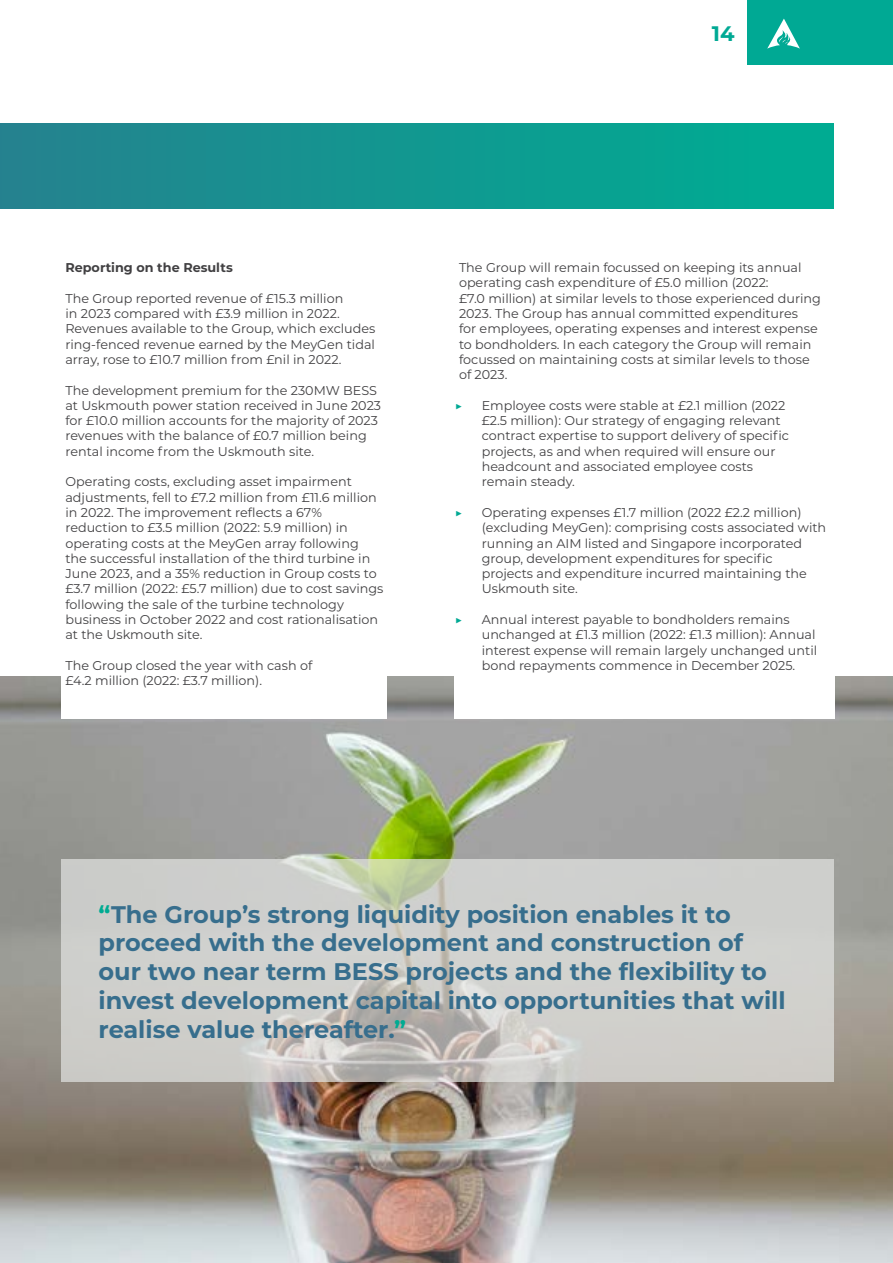
<style>
.page{position:relative;width:893px;height:1263px;background:#fff}
.page>*{position:absolute;margin:0;border:0;box-sizing:border-box;transform-origin:0 0}
.t1{font:700 24px/28.8px "Montserrat";color:#376e8d}
.t2{font:700 21px "Montserrat";color:#00a994}
.t3{font:12.75px/15.3px "Montserrat";color:#414042}
.t4{font:700 12.75px "Montserrat";color:#414042}
.t5{font:12.75px "Montserrat";color:#00a994}
.s1{color:#00ab92}
</style>
<div class="page">
<div style="left:747px;top:0;width:146px;height:64px;background:#00a994"></div>
<svg style="left:767px;top:19px;width:33px;height:30px"></svg>
<img style="left:1px;top:676px;width:892px;height:587px">
<svg style="left:61px;top:859px;width:772px;height:223px;background:#cdcdc9"></svg>
<div style="left:0;top:123px;width:833px;height:85px;background:linear-gradient(to right,#25828f,#00ae92)"></div>
<div style="left:61px;top:260px;width:326px;height:459px;background:#fff"></div>
<div style="left:455px;top:260px;width:380px;height:459px;background:#fff"></div>
<h2 class="t2" style="left:712px;top:18px;width:24px">14</h2>
<p class="t4" style="left:65px;top:258px;width:169px">Reporting on the Results</p>
<p class="t3" style="left:65px;top:290px;width:311px">The Group reported revenue of £15.3 million<br>in 2023 compared with £3.9 million in 2022.<br>Revenues available to the Group, which excludes ring-fenced revenue earned by the MeyGen tidal array, rose to £10.7 million from £nil in 2022.</p>
<p class="t3" style="left:65px;top:382px;width:317px">The development premium for the 230MW BESS at Uskmouth power station received in June 2023 for £10.0 million accounts for the majority of 2023 revenues with the balance of £0.7 million being rental income from the Uskmouth site.</p>
<p class="t3" style="left:65px;top:474px;width:320px">Operating costs, excluding asset impairment adjustments, fell to £7.2 million from £11.6 million in 2022. The improvement reflects a 67% reduction to £3.5 million (2022: 5.9 million) in operating costs at the MeyGen array following<br>the successful installation of the third turbine in June 2023, and a 35% reduction in Group costs to £3.7 million (2022: £5.7 million) due to cost savings following the sale of the turbine technology business in October 2022 and cost rationalisation at the Uskmouth site.</p>
<p class="t3" style="left:65px;top:657px;width:248px">The Group closed the year with cash of £4.2 million (2022: £3.7 million).</p>
<p class="t3" style="left:459px;top:259px;width:363px">The Group will remain focussed on keeping its annual operating cash expenditure of £5.0 million (2022:<br>£7.0 million) at similar levels to those experienced during 2023. The Group has annual committed expenditures<br>for employees, operating expenses and interest expense to bondholders. In each category the Group will remain focussed on maintaining costs at similar levels to those of 2023.</p>
<p class="t5" style="left:455px;top:397px;width:9px">▶</p>
<p class="t3" style="left:482px;top:397px;width:309px">Employee costs were stable at £2.1 million (2022 £2.5 million): Our strategy of engaging relevant contract expertise to support delivery of specific projects, as and when required will ensure our headcount and associated employee costs remain steady.</p>
<p class="t5" style="left:455px;top:504px;width:9px">▶</p>
<p class="t3" style="left:482px;top:504px;width:346px">Operating expenses £1.7 million (2022 £2.2 million) (excluding MeyGen): comprising costs associated with running an AIM listed and Singapore incorporated group, development expenditures for specific projects and expenditure incurred maintaining the Uskmouth site.</p>
<p class="t5" style="left:455px;top:611px;width:9px">▶</p>
<p class="t3" style="left:482px;top:611px;width:337px">Annual interest payable to bondholders remains unchanged at £1.3 million (2022: £1.3 million): Annual interest expense will remain largely unchanged until bond repayments commence in December 2025.</p>
<p class="t1" style="left:99px;top:898px;width:689px"><span class="s1">“</span>The Group’s strong liquidity position enables it to proceed with the development and construction of our two near term BESS projects and the flexibility to invest development capital into opportunities that will realise value thereafter.<span class="s1">”</span></p>
</div>
